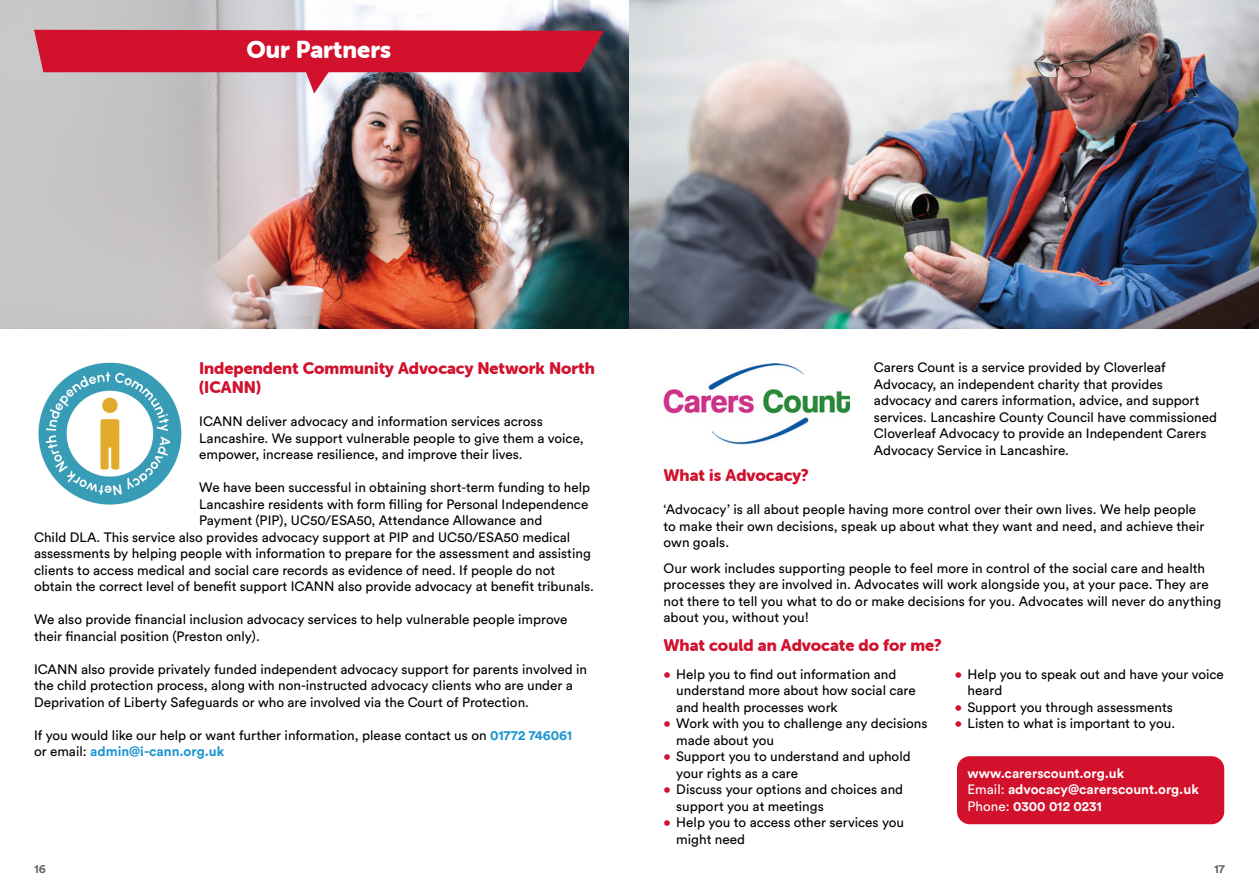
<style>
.page{position:relative;width:1259px;height:893px;background:#fff}
.page>*{position:absolute;margin:0;border:0;box-sizing:border-box;transform-origin:0 0}
.t1{font:24px "Museo Sans Rounded 900";color:#fff}
.t2{font:16.5px/19.5px "Museo Sans Rounded 900";color:#d2112d}
.t3{font:13.5px/16.5px "Circular Std";color:#000}
.t4{font:700 13.5px/16.5px "Circular Std";color:#fff}
.t5{font:700 12px "Circular Std";color:#646363}
.s1{font-weight:700;color:#1895d3}
.s2{font-weight:500;color:#d2112d}
.s3{font-weight:400}
</style>
<div class="page">
<div style="left:957px;top:756px;width:267px;height:68px;background:#d2112d;border-radius:13px"></div>
<img style="left:0;top:0;width:629px;height:329px">
<svg style="left:34px;top:30px;width:570px;height:64px"></svg>
<img style="left:39px;top:362px;width:143px;height:143px">
<img style="left:629px;top:0;width:630px;height:329px">
<img style="left:663px;top:364px;width:187px;height:80px">
<h1 class="t1" style="left:246px;top:36px;width:146px">Our Partners</h1>
<p class="t2" style="left:199px;top:358px;width:397px">Independent Community Advocacy Network North (ICANN)</p>
<p class="t3" style="left:199px;top:413px;width:386px">ICANN deliver advocacy and information services across<br>Lancashire. We support vulnerable people to give them a voice, empower, increase resilience, and improve their lives.</p>
<p class="t3" style="left:199px;top:479px;width:392px">We have been successful in obtaining short-term funding to help</p>
<p class="t3" style="left:199px;top:496px;width:391px">Lancashire residents with form filling for Personal Independence</p>
<p class="t3" style="left:199px;top:512px;width:344px">Payment (PIP), UC50/ESA50, Attendance Allowance and</p>
<p class="t3" style="left:34px;top:529px;width:538px">Child DLA. This service also provides advocacy support at PIP and UC50/ESA50 medical</p>
<p class="t3" style="left:34px;top:545px;width:558px">assessments by helping people with information to prepare for the assessment and assisting</p>
<p class="t3" style="left:34px;top:562px;width:523px">clients to access medical and social care records as evidence of need. If people do not</p>
<p class="t3" style="left:34px;top:578px;width:561px">obtain the correct level of benefit support ICANN also provide advocacy at benefit tribunals.</p>
<p class="t3" style="left:34px;top:611px;width:535px">We also provide financial inclusion advocacy services to help vulnerable people improve their financial position (Preston only).</p>
<p class="t3" style="left:34px;top:661px;width:554px">ICANN also provide privately funded independent advocacy support for parents involved in the child protection process, along with non-instructed advocacy clients who are under a<br>Deprivation of Liberty Safeguards or who are involved via the Court of Protection.</p>
<p class="t3" style="left:34px;top:727px;width:540px">If you would like our help or want further information, please contact us on <span class="s1">01772 746061 </span>or email: <span class="s1">admin@i-cann.org.uk</span></p>
<p class="t3" style="left:874px;top:359px;width:344px">Carers Count is a service provided by Cloverleaf Advocacy, an independent charity that provides advocacy and carers information, advice, and support services. Lancashire County Council have commissioned Cloverleaf Advocacy to provide an Independent Carers Advocacy Service in Lancashire.</p>
<p class="t2" style="left:663px;top:466px;width:147px">What is Advocacy?</p>
<p class="t3" style="left:663px;top:501px;width:542px">‘Advocacy’ is all about people having more control over their own lives. We help people to make their own decisions, speak up about what they want and need, and achieve their own goals.</p>
<p class="t3" style="left:663px;top:560px;width:559px">Our work includes supporting people to feel more in control of the social care and health processes they are involved in. Advocates will work alongside you, at your pace. They are not there to tell you what to do or make decisions for you. Advocates will never do anything about you, without you!</p>
<p class="t2" style="left:663px;top:635px;width:280px">What could an Advocate do for me?</p>
<p class="t3" style="left:676px;top:665px;width:241px;text-indent:-13px"><span class="s2">•</span> Help you to find out information and understand more about how social care and health processes work</p>
<p class="t3" style="left:676px;top:715px;width:253px;text-indent:-13px"><span class="s2">•</span> Work with you to challenge any decisions made about you</p>
<p class="t3" style="left:676px;top:748px;width:236px;text-indent:-13px"><span class="s2">•</span> Support you to understand and uphold your rights as a care</p>
<p class="t3" style="left:676px;top:781px;width:228px;text-indent:-13px"><span class="s2">•</span> Discuss your options and choices and support you at meetings</p>
<p class="t3" style="left:676px;top:814px;width:229px;text-indent:-13px"><span class="s2">•</span> Help you to access other services you might need</p>
<p class="t3" style="left:967px;top:665px;width:258px;text-indent:-13px"><span class="s2">•</span> Help you to speak out and have your voice heard</p>
<p class="t3" style="left:955px;top:698px;width:220px"><span class="s2">•</span> Support you through assessments</p>
<p class="t3" style="left:955px;top:715px;width:222px"><span class="s2">•</span> Listen to what is important to you.</p>
<p class="t4" style="left:967px;top:764px;width:233px">www.carerscount.org.uk<br><span class="s3">Email:</span> advocacy@carerscount.org.uk<br><span class="s3">Phone:</span> 0300 012 0231</p>
<p class="t5" style="left:34px;top:861px;width:13px">16</p>
<p class="t5" style="left:1214px;top:861px;width:12px">17</p>
</div>
